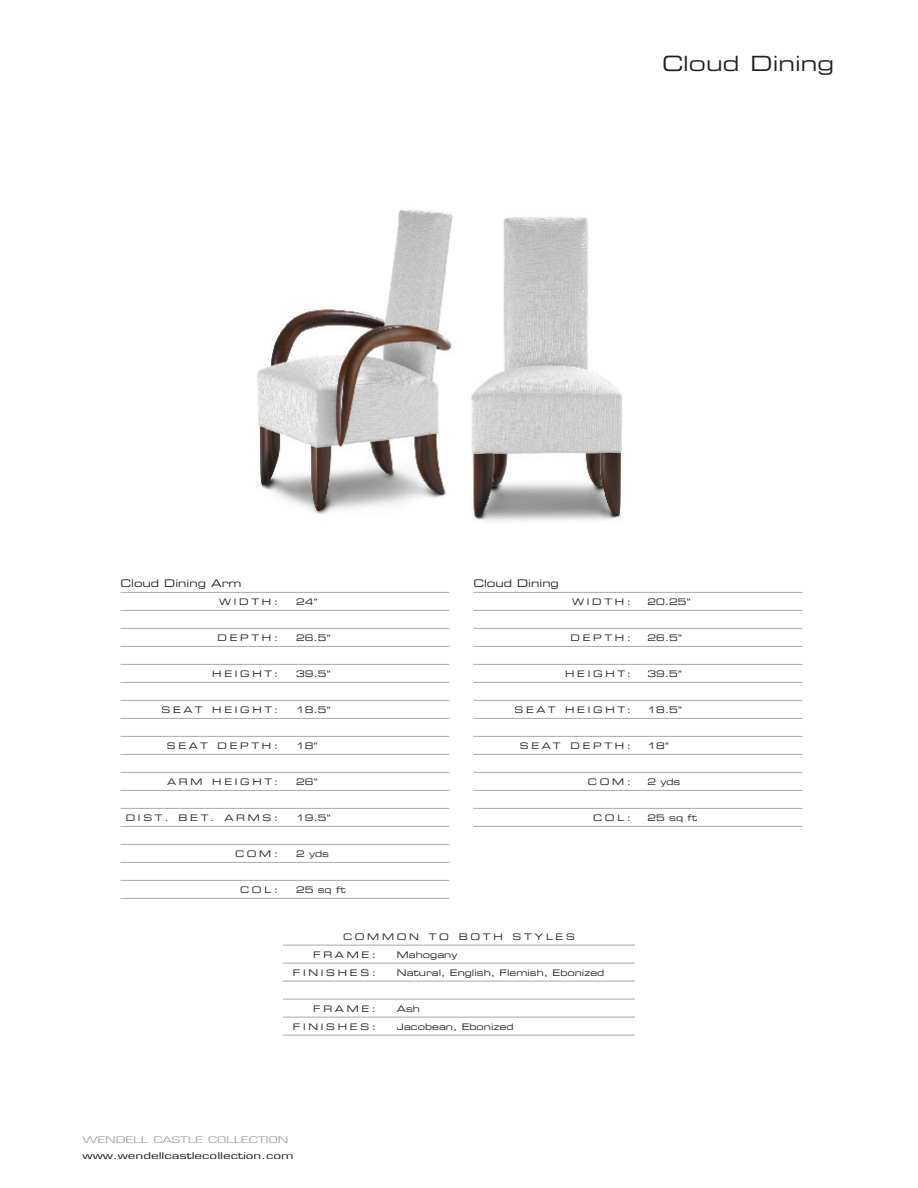
<style>
.page{position:relative;width:918px;height:1188px;background:#fff}
.page>*{position:absolute;margin:0;border:0;box-sizing:border-box;transform-origin:0 0}
.t1{font:21px "Eurostile Extended Two";color:#231f20}
.t2{font:10.5px "Eurostile Extended Two";color:#231f20}
.t3{font:9px "Eurostile Extended Two";letter-spacing:.3em;color:#231f20}
.t4{font:9px "Eurostile Extended Two";color:#231f20}
.t5{font:9px "Eurostile";color:#231f20;scale:1.5 1}
.t6{font:9px "Eurostile";color:#a8a9ad;scale:1.5 1}
</style>
<div class="page">
<img style="left:257px;top:209px;width:366px;height:313px">
<hr style="left:121px;top:592px;width:328px;height:1px;background:#a8a9ad">
<hr style="left:121px;top:610px;width:328px;height:1px;background:#a8a9ad">
<hr style="left:121px;top:628px;width:328px;height:1px;background:#a8a9ad">
<hr style="left:121px;top:646px;width:328px;height:1px;background:#a8a9ad">
<hr style="left:121px;top:664px;width:328px;height:1px;background:#a8a9ad">
<hr style="left:121px;top:682px;width:328px;height:1px;background:#a8a9ad">
<hr style="left:121px;top:700px;width:328px;height:1px;background:#a8a9ad">
<hr style="left:121px;top:718px;width:328px;height:1px;background:#a8a9ad">
<hr style="left:121px;top:736px;width:328px;height:1px;background:#a8a9ad">
<hr style="left:121px;top:754px;width:328px;height:1px;background:#a8a9ad">
<hr style="left:121px;top:772px;width:328px;height:1px;background:#a8a9ad">
<hr style="left:121px;top:790px;width:328px;height:1px;background:#a8a9ad">
<hr style="left:121px;top:808px;width:328px;height:1px;background:#a8a9ad">
<hr style="left:121px;top:826px;width:328px;height:1px;background:#a8a9ad">
<hr style="left:121px;top:844px;width:328px;height:1px;background:#a8a9ad">
<hr style="left:121px;top:862px;width:328px;height:1px;background:#a8a9ad">
<hr style="left:121px;top:880px;width:328px;height:1px;background:#a8a9ad">
<hr style="left:121px;top:898px;width:328px;height:1px;background:#a8a9ad">
<hr style="left:473px;top:592px;width:329px;height:1px;background:#a8a9ad">
<hr style="left:473px;top:610px;width:329px;height:1px;background:#a8a9ad">
<hr style="left:473px;top:628px;width:329px;height:1px;background:#a8a9ad">
<hr style="left:473px;top:646px;width:329px;height:1px;background:#a8a9ad">
<hr style="left:473px;top:664px;width:329px;height:1px;background:#a8a9ad">
<hr style="left:473px;top:682px;width:329px;height:1px;background:#a8a9ad">
<hr style="left:473px;top:700px;width:329px;height:1px;background:#a8a9ad">
<hr style="left:473px;top:718px;width:329px;height:1px;background:#a8a9ad">
<hr style="left:473px;top:736px;width:329px;height:1px;background:#a8a9ad">
<hr style="left:473px;top:754px;width:329px;height:1px;background:#a8a9ad">
<hr style="left:473px;top:772px;width:329px;height:1px;background:#a8a9ad">
<hr style="left:473px;top:790px;width:329px;height:1px;background:#a8a9ad">
<hr style="left:473px;top:808px;width:329px;height:1px;background:#a8a9ad">
<hr style="left:473px;top:826px;width:329px;height:1px;background:#a8a9ad">
<hr style="left:283px;top:945px;width:352px;height:1px;background:#a8a9ad">
<hr style="left:283px;top:963px;width:352px;height:1px;background:#a8a9ad">
<hr style="left:283px;top:981px;width:352px;height:1px;background:#a8a9ad">
<hr style="left:283px;top:999px;width:352px;height:1px;background:#a8a9ad">
<hr style="left:283px;top:1017px;width:352px;height:1px;background:#a8a9ad">
<hr style="left:283px;top:1035px;width:352px;height:1px;background:#a8a9ad">
<p class="t1" style="left:662px;top:49px;width:173px">Cloud Dining</p>
<p class="t2" style="left:121px;top:576px;width:122px">Cloud Dining Arm</p>
<p class="t3" style="left:219px;top:595px;width:61px">WIDTH:</p>
<p class="t3" style="left:296px;top:595px;width:23px">24”</p>
<p class="t3" style="left:218px;top:631px;width:62px">DEPTH:</p>
<p class="t3" style="left:296px;top:631px;width:36px">26.5”</p>
<p class="t3" style="left:212px;top:667px;width:68px">HEIGHT:</p>
<p class="t3" style="left:296px;top:667px;width:36px">39.5”</p>
<p class="t3" style="left:162px;top:703px;width:118px">SEAT HEIGHT:</p>
<p class="t3" style="left:296px;top:703px;width:36px">18.5”</p>
<p class="t3" style="left:167px;top:739px;width:113px">SEAT DEPTH:</p>
<p class="t3" style="left:296px;top:739px;width:23px">18”</p>
<p class="t3" style="left:167px;top:775px;width:113px">ARM HEIGHT:</p>
<p class="t3" style="left:296px;top:775px;width:23px">26”</p>
<p class="t3" style="left:126px;top:811px;width:154px">DIST. BET. ARMS:</p>
<p class="t3" style="left:296px;top:811px;width:36px">19.5”</p>
<p class="t3" style="left:235px;top:847px;width:45px">COM:</p>
<p class="t3" style="left:296px;top:847px;width:35px">2 yds</p>
<p class="t3" style="left:240px;top:883px;width:40px">COL:</p>
<p class="t3" style="left:296px;top:883px;width:51px">25 sq ft</p>
<p class="t2" style="left:473px;top:576px;width:87px">Cloud Dining</p>
<p class="t3" style="left:572px;top:595px;width:61px">WIDTH:</p>
<p class="t3" style="left:647px;top:595px;width:45px">20.25”</p>
<p class="t3" style="left:570px;top:631px;width:62px">DEPTH:</p>
<p class="t3" style="left:647px;top:631px;width:36px">26.5”</p>
<p class="t3" style="left:565px;top:667px;width:68px">HEIGHT:</p>
<p class="t3" style="left:647px;top:667px;width:36px">39.5”</p>
<p class="t3" style="left:514px;top:703px;width:118px">SEAT HEIGHT:</p>
<p class="t3" style="left:647px;top:703px;width:36px">18.5”</p>
<p class="t3" style="left:520px;top:739px;width:113px">SEAT DEPTH:</p>
<p class="t3" style="left:647px;top:739px;width:23px">18”</p>
<p class="t3" style="left:588px;top:775px;width:45px">COM:</p>
<p class="t3" style="left:647px;top:775px;width:35px">2 yds</p>
<p class="t3" style="left:593px;top:811px;width:40px">COL:</p>
<p class="t3" style="left:647px;top:811px;width:51px">25 sq ft</p>
<p class="t3" style="left:343px;top:930px;width:233px">COMMON TO BOTH STYLES</p>
<p class="t3" style="left:313px;top:948px;width:65px">FRAME:</p>
<p class="t4" style="left:397px;top:948px;width:62px">Mahogany</p>
<p class="t3" style="left:293px;top:966px;width:85px">FINISHES:</p>
<p class="t4" style="left:397px;top:966px;width:209px">Natural, English, Flemish, Ebonized</p>
<p class="t3" style="left:313px;top:1002px;width:65px">FRAME:</p>
<p class="t3" style="left:397px;top:1002px;width:25px">Ash</p>
<p class="t3" style="left:293px;top:1020px;width:85px">FINISHES:</p>
<p class="t4" style="left:397px;top:1020px;width:118px">Jacobean, Ebonized</p>
<p class="t6" style="left:83px;top:1134px;width:139px">WENDELL CASTLE COLLECTION</p>
<p class="t5" style="left:83px;top:1150px;width:142px">www.wendellcastlecollection.com</p>
</div>
